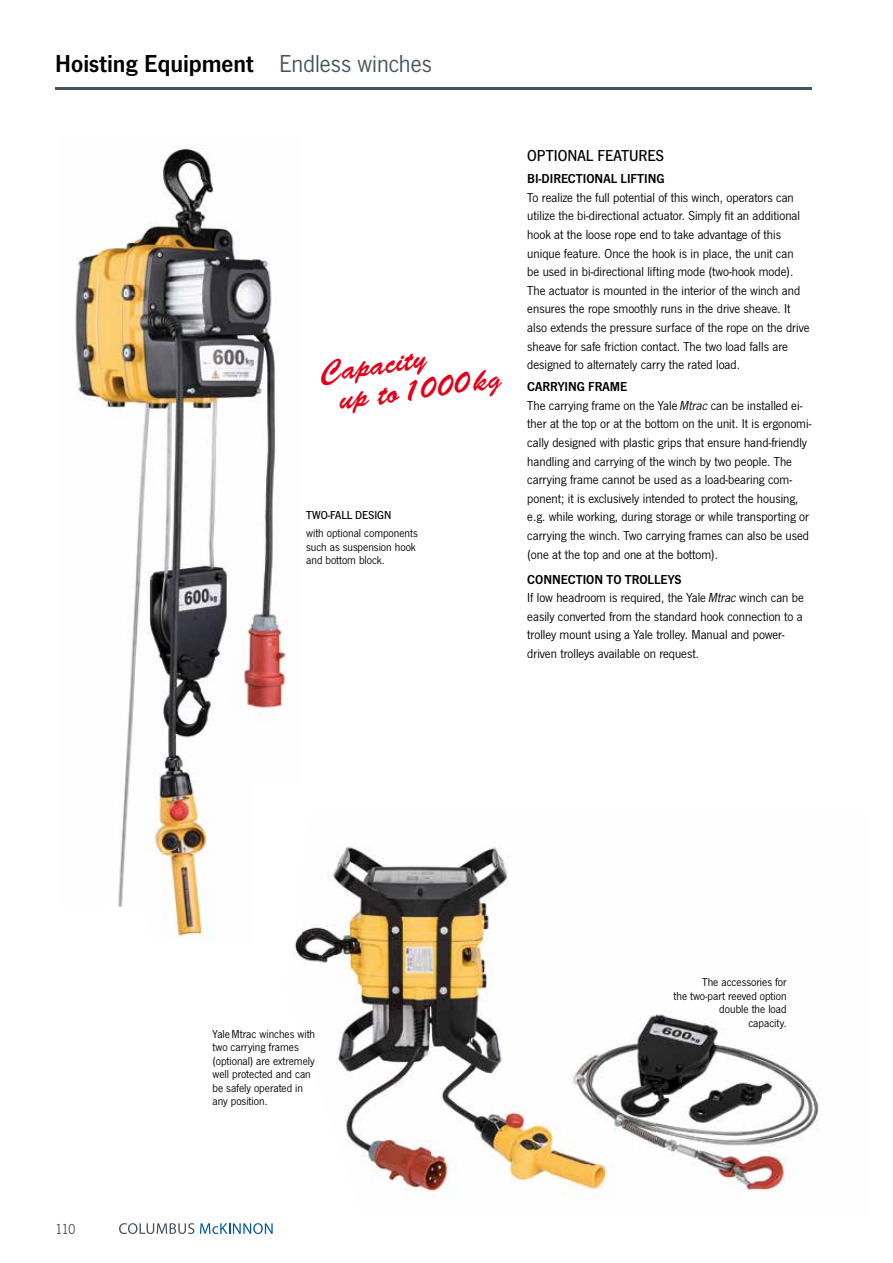
<style>
.page{position:relative;width:893px;height:1263px;background:#fff}
.page>*{position:absolute;margin:0;border:0;box-sizing:border-box;transform-origin:0 0}
.t1{font:30px/30px "Brush Script Std";color:#e2001a}
.t2{font:25.5px "News Got Dem";color:#000}
.t3{font:500 16.5px "News Got";color:#000}
.t4{font:15px "News Got";color:#46535b}
.t5{font:13.5px/18.6px "News Got";color:#000}
.t6{font:13.5px "News Got Dem";color:#000}
.t7{font:12px/13.5px "News Got";color:#000}
.t8{font:500 12px "News Got";color:#000}
.s1{font-family:"News Got";color:#46535b}
.s2{font-style:italic}
</style>
<div class="page">
<hr style="left:55px;top:87px;width:757px;height:2px;background:#46535b">
<svg style="left:119px;top:1223px;width:75px;height:11px"></svg>
<svg style="left:200px;top:1223px;width:73px;height:11px"></svg>
<img style="left:293px;top:846px;width:363px;height:318px">
<img style="left:656px;top:1010px;width:163px;height:182px">
<img style="left:373px;top:1164px;width:284px;height:34px">
<img style="left:75px;top:146px;width:227px;height:793px">
<img style="left:291px;top:868px;width:11px;height:77px">
<h2 class="t2" style="left:55px;top:49px;width:378px">Hoisting Equipment <span class="s1">Endless winches</span></h2>
<h1 class="t1" style="left:333px;top:356px;width:164px;text-indent:-15px;rotate:-8deg">Capacity<br>up to 1000 kg</h1>
<p class="t8" style="left:306px;top:509px;width:87px">TWO-FALL DESIGN</p>
<p class="t7" style="left:306px;top:526px;width:113px">with optional components such as suspension hook and bottom block.</p>
<p class="t3" style="left:527px;top:147px;width:138px">OPTIONAL FEATURES</p>
<p class="t6" style="left:527px;top:171px;width:139px">BI-DIRECTIONAL LIFTING</p>
<p class="t5" style="left:527px;top:188px;width:284px">To realize the full potential of this winch, operators can utilize the bi-directional actuator. Simply fit an additional hook at the loose rope end to take advan tage of this unique feature. Once the hook is in place, the unit can<br>be used in bi-directional lifting mode (two-hook mode).<br>The actuator is mounted in the interior of the winch and ensures the rope smoothly runs in the drive sheave. It also extends the pressure surface of the rope on the drive sheave for safe friction contact. The two load falls are designed to alternately carry the rated load.</p>
<p class="t6" style="left:527px;top:379px;width:102px">CARRYING FRAME</p>
<p class="t5" style="left:527px;top:396px;width:286px">The carrying frame on the Yale <span class="s2">Mtrac</span> can be installed ei&shy;ther at the top or at the bottom on the unit. It is ergonomi&shy;cally designed with plastic grips that ensure hand-friendly handling and carrying of the winch by two people. The carrying frame cannot be used as a load-bearing com&shy;ponent; it is exclusively intended to protect the housing, e.g. while working, during storage or while transporting or carrying the winch. Two carrying frames can also be used (one at the top and one at the bottom).</p>
<p class="t6" style="left:527px;top:571px;width:156px">CONNECTION TO TROLLEYS</p>
<p class="t5" style="left:527px;top:589px;width:278px">If low headroom is required, the Yale <span class="s2">Mtrac</span> winch can be easily converted from the standard hook connection to a trolley mount using a Yale trolley. Manual and power&shy;driven trolleys available on request.</p>
<p class="t4" style="left:55px;top:1221px;width:22px">110</p>
<p class="t7" style="left:213px;top:1027px;width:104px">Yale Mtrac winches with two carrying frames (optional) are extremely well protected and can be safely operated in any position.</p>
<p class="t7" style="left:674px;top:976px;width:115px;text-align:right">The accessories for<br>the two-part reeved option double the load<br>capacity.</p>
</div>
